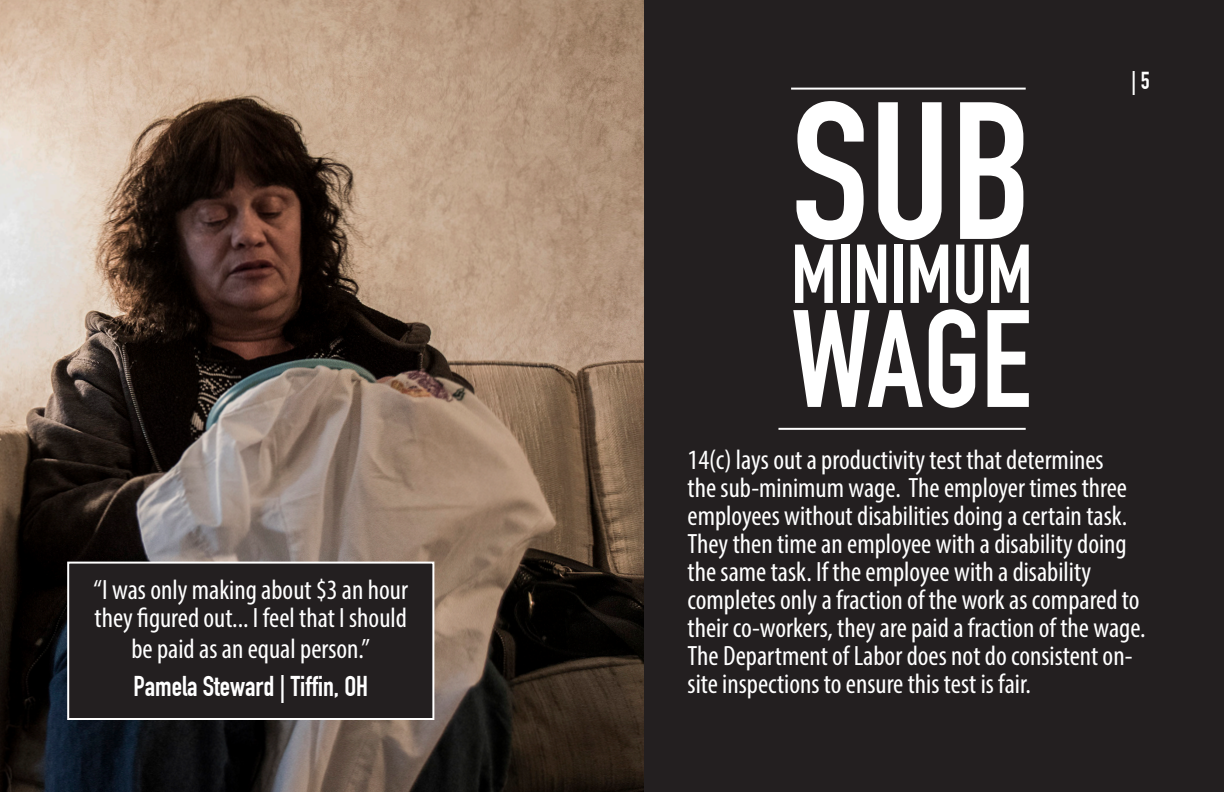
<style>
.page{position:relative;width:1224px;height:792px;background:#fff}
.page>*{position:absolute;margin:0;border:0;box-sizing:border-box;transform-origin:0 0}
.t1{font:700 192px "DIN Condensed";color:#fff}
.t2{font:700 136px "DIN Condensed";color:#fff}
.t3{font:700 82px "DIN Condensed";color:#fff}
.t4{font:condensed 28px/28px "Myriad Pro";color:#fff}
.t5{font:700 28px "DIN Condensed";color:#fff}
.t6{font:700 24px "DIN Condensed";color:#fff}
</style>
<div class="page">
<div style="left:643px;top:0;width:581px;height:792px;background:#231f20"></div>
<img style="left:0;top:0;width:643px;height:792px">
<div style="left:68px;top:563px;width:365px;height:156px;background:#231f20"></div>
<div style="left:67px;top:562px;width:367px;height:158px;border:2px solid #fff"></div>
<hr style="left:791px;top:88px;width:235px;height:2px;background:#fff">
<hr style="left:778px;top:428px;width:248px;height:2px;background:#fff">
<p class="t4" style="left:94px;top:575px;width:316px">“I was only making about $3 an hour they figured out... I feel that I should</p>
<p class="t4" style="left:131px;top:634px;width:240px">be paid as an equal person.”</p>
<p class="t5" style="left:133px;top:670px;width:236px">Pamela Steward | Tiffin, OH</p>
<p class="t1" style="left:791px;top:59px;width:243px">SUB</p>
<p class="t3" style="left:791px;top:226px;width:243px">MINIMUM</p>
<p class="t2" style="left:791px;top:280px;width:242px">WAGE</p>
<p class="t6" style="left:1131px;top:67px;width:20px">| 5</p>
<p class="t4" style="left:688px;top:445px;width:460px">14(c) lays out a productivity test that determines<br>the sub-minimum wage. The employer times three employees without disabilities doing a certain task.<br>They then time an employee with a disability doing the same task. If the employee with a disability completes only a fraction of the work as compared to their co-workers, they are paid a fraction of the wage.<br>The Department of Labor does not do consistent on&shy;site inspections to ensure this test is fair.</p>
</div>
